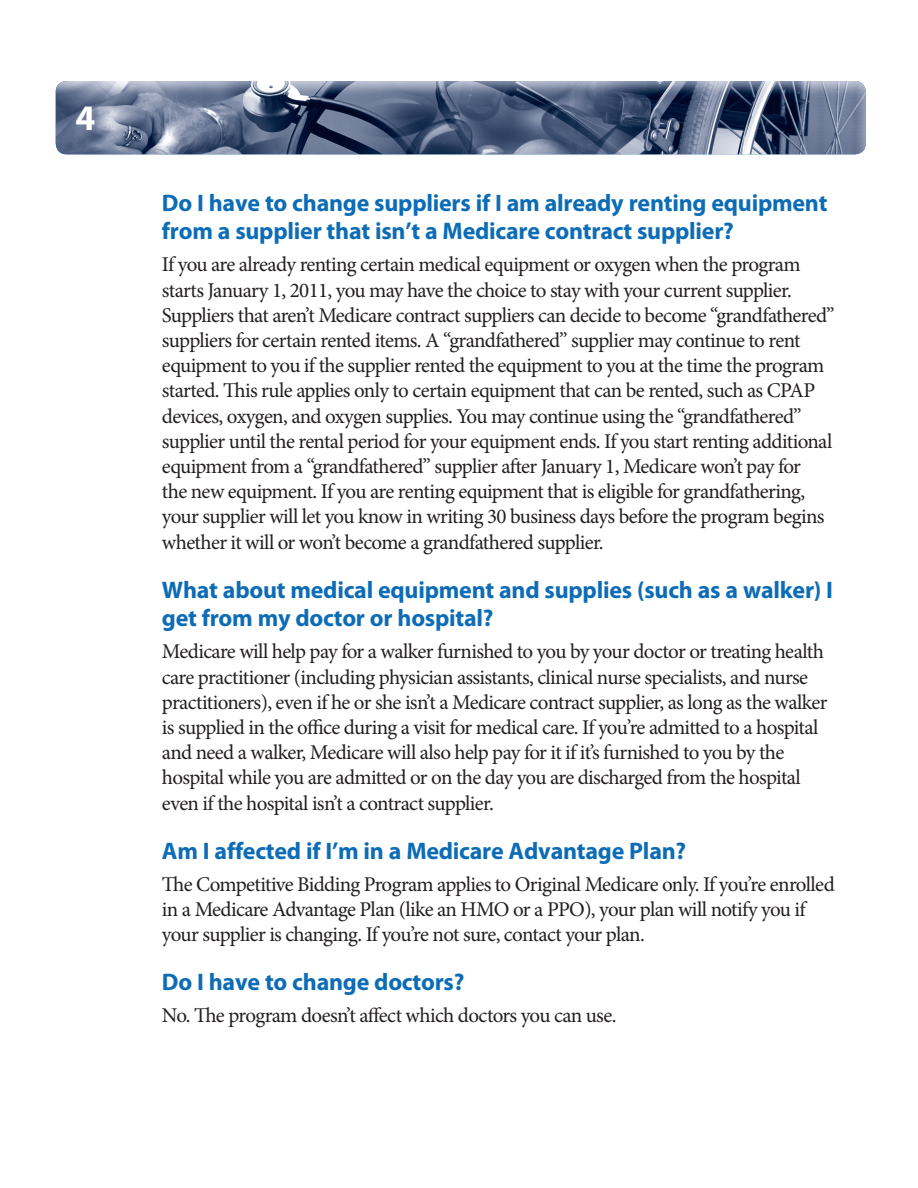
<style>
.page{position:relative;width:918px;height:1188px;background:#fff}
.page>*{position:absolute;margin:0;border:0;box-sizing:border-box;transform-origin:0 0}
.t1{font:700 36px "Myriad Pro";color:#fff}
.subhead{font:700 24px/28.8px "Myriad Pro";letter-spacing:-.01em;color:#0d6cb6}
.Text_14{font:21px/25.2px "Minion Pro";letter-spacing:-.035em;color:#231f20}
</style>
<div class="page">
<img style="left:56px;top:81px;width:810px;height:73px">
<h1 class="t1" style="left:76px;top:95px;width:21px">4</h1>
<p class="subhead" style="left:162px;top:187px;width:667px">Do I have to change suppliers if I am already renting equipment from a supplier that isn’t a Medicare contract supplier?</p>
<p class="Text_14" style="left:162px;top:252px;width:674px">If you are already renting certain medical equipment or oxygen when the program starts January 1, 2011, you may have the choice to stay with your current supplier.<br>Suppliers that aren’t Medicare contract suppliers can decide to become “grandfathered” suppliers for certain rented items. A “grandfathered” supplier may continue to rent equipment to you if the supplier rented the equipment to you at the time the program started. This rule applies only to certain equipment that can be rented, such as CPAP devices, oxygen, and oxygen supplies. You may continue using the “grandfathered” supplier until the rental period for your equipment ends. If you start renting additional equipment from a “grandfathered” supplier after January 1, Medicare won’t pay for<br>the new equipment. If you are renting equipment that is eligible for grandfathering, your supplier will let you know in writing 30 business days before the program begins whether it will or won’t become a grandfathered supplier.</p>
<p class="subhead" style="left:162px;top:574px;width:673px">What about medical equipment and supplies (such as a walker) I get from my doctor or hospital?</p>
<p class="Text_14" style="left:162px;top:639px;width:667px">Medicare will help pay for a walker furnished to you by your doctor or treating health care practitioner (including physician assistants, clinical nurse specialists, and nurse practitioners), even if he or she isn’t a Medicare contract supplier, as long as the walker is supplied in the office during a visit for medical care. If you’re admitted to a hospital and need a walker, Medicare will also help pay for it if it’s furnished to you by the hospital while you are admitted or on the day you are discharged from the hospital even if the hospital isn’t a contract supplier.</p>
<p class="subhead" style="left:162px;top:835px;width:526px">Am I affected if I’m in a Medicare Advantage Plan?</p>
<p class="Text_14" style="left:162px;top:871px;width:674px">The Competitive Bidding Program applies to Original Medicare only. If you’re enrolled in a Medicare Advantage Plan (like an HMO or a PPO), your plan will notify you if your supplier is changing. If you’re not sure, contact your plan.</p>
<p class="subhead" style="left:162px;top:967px;width:304px">Do I have to change doctors?</p>
<p class="Text_14" style="left:162px;top:1003px;width:456px">No. The program doesn’t affect which doctors you can use.</p>
</div>
